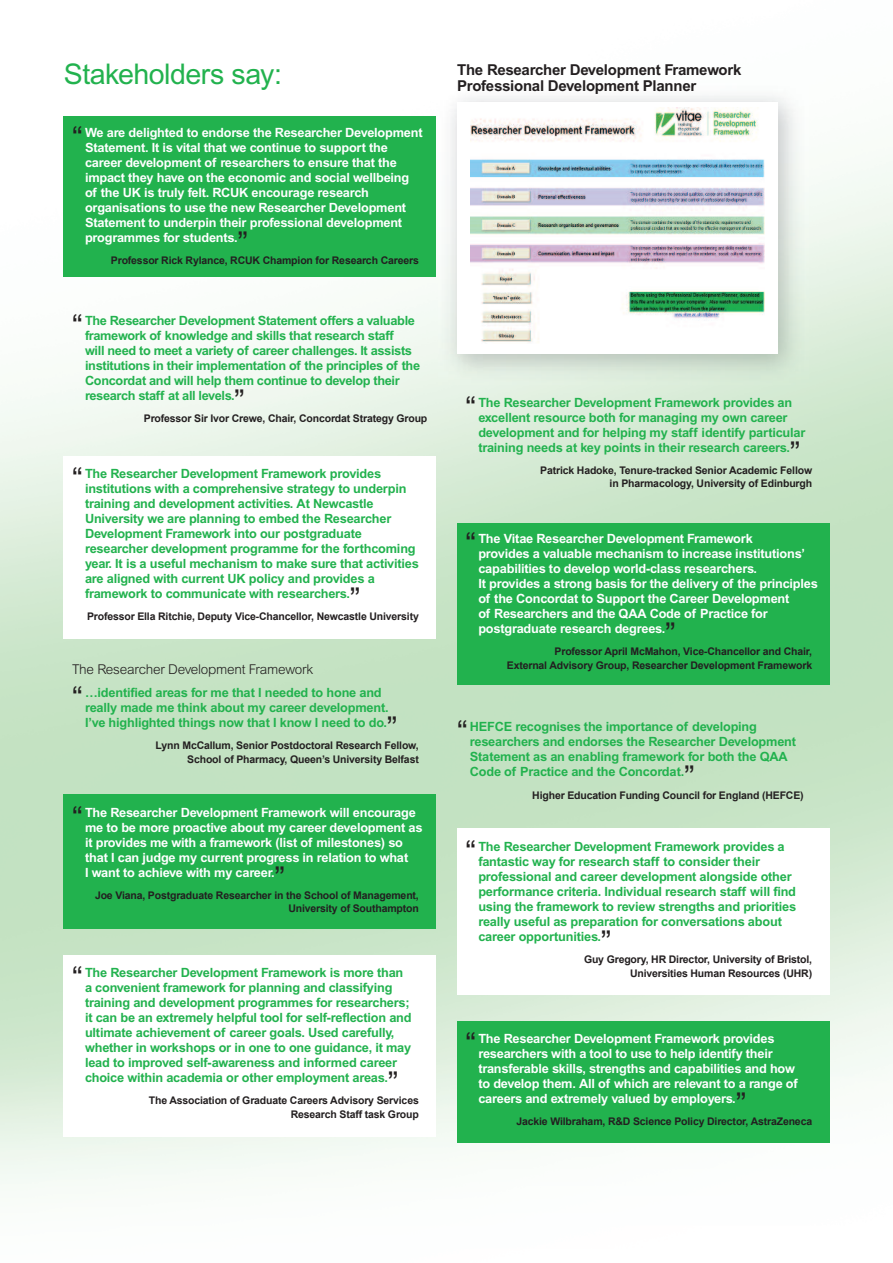
<style>
.page{position:relative;width:893px;height:1263px;background:#fff}
.page>*{position:absolute;margin:0;border:0;box-sizing:border-box;transform-origin:0 0}
.t1{font:31.5px "Arial";color:#231f20}
.t2{font:28.5px "Arial";letter-spacing:-.015em;color:#22b24e}
.t3{font:700 15px/16.5px "Arial";letter-spacing:-.015em;color:#231f20}
.t4{font:300 13.5px "Arial";letter-spacing:-.015em;color:#231f20}
.t5{font:700 12.75px/15px "Arial";letter-spacing:-.015em;color:#22b24e}
.t6{font:700 12.75px/15px "Arial";letter-spacing:-.015em;color:#fff}
.t7{font:700 10.5px/13.5px "Arial";letter-spacing:-.015em;color:#231f20;text-align:right}
</style>
<div class="page">
<img style="left:0;top:116px;width:893px;height:1068px">
<div style="left:64px;top:795px;width:372px;height:134px;background:#22b24e"></div>
<div style="left:457px;top:828px;width:372px;height:166px;background:#fff"></div>
<div style="left:64px;top:116px;width:372px;height:161px;background:#22b24e"></div>
<div style="left:457px;top:1021px;width:372px;height:122px;background:#22b24e"></div>
<img style="left:438px;top:96px;width:371px;height:289px">
<div style="left:457px;top:102px;width:320px;height:251px;background:#fff"></div>
<img style="left:470px;top:107px;width:294px;height:235px">
<div style="left:457px;top:524px;width:372px;height:161px;background:#22b24e"></div>
<div style="left:64px;top:456px;width:372px;height:183px;background:#fff"></div>
<div style="left:64px;top:956px;width:372px;height:181px;background:#fff"></div>
<h2 class="t2" style="left:64px;top:64px;width:220px">Stakeholders say:</h2>
<h1 class="t1" style="left:72px;top:127px;width:12px">“</h1>
<p class="t6" style="left:85px;top:127px;width:339px">We are delighted to endorse the Researcher Development Statement. It is vital that we continue to support the career development of researchers to ensure that the impact they have on the economic and social wellbeing of the UK is truly felt. RCUK encourage research organisations to use the new Researcher Development Statement to underpin their professional development programmes for students.</p>
<h1 class="t1" style="left:237px;top:232px;width:12px">”</h1>
<p class="t7" style="left:111px;top:254px;width:309px">Professor Rick Rylance, RCUK Champion for Research Careers</p>
<h1 class="t1" style="left:72px;top:315px;width:12px">“</h1>
<p class="t5" style="left:85px;top:315px;width:337px">The Researcher Development Statement offers a valuable framework of knowledge and skills that research staff<br>will need to meet a variety of career challenges. It assists institutions in their implementation of the principles of the Concordat and will help them continue to develop their research staff at all levels.</p>
<h1 class="t1" style="left:234px;top:390px;width:12px">”</h1>
<p class="t7" style="left:144px;top:412px;width:285px">Professor Sir Ivor Crewe, Chair, Concordat Strategy Group</p>
<h1 class="t1" style="left:72px;top:468px;width:12px">“</h1>
<p class="t5" style="left:85px;top:467px;width:335px">The Researcher Development Framework provides institutions with a comprehensive strategy to underpin training and development activities. At Newcastle University we are planning to embed the Researcher Development Framework into our postgraduate researcher development programme for the forthcoming year. It is a useful mechanism to make sure that activities are aligned with current UK policy and provides a framework to communicate with researchers.</p>
<h1 class="t1" style="left:350px;top:588px;width:12px">”</h1>
<p class="t7" style="left:87px;top:610px;width:333px">Professor Ella Ritchie, Deputy Vice-Chancellor, Newcastle University</p>
<p class="t4" style="left:72px;top:664px;width:243px">The Researcher Development Framework</p>
<h1 class="t1" style="left:72px;top:687px;width:12px">“</h1>
<p class="t5" style="left:85px;top:686px;width:305px">…identified areas for me that I needed to hone and really made me think about my career development.<br>I’ve highlighted things now that I know I need to do.</p>
<h1 class="t1" style="left:387px;top:717px;width:12px">”</h1>
<p class="t7" style="left:156px;top:739px;width:265px">Lynn McCallum, Senior Postdoctoral Research Fellow,<br>School of Pharmacy, Queen’s University Belfast</p>
<h1 class="t1" style="left:72px;top:806px;width:12px">“</h1>
<p class="t6" style="left:85px;top:806px;width:339px">The Researcher Development Framework will encourage me to be more proactive about my career development as it provides me with a framework (list of milestones) so that I can judge my current progress in relation to what<br>I want to achieve with my career.</p>
<h1 class="t1" style="left:274px;top:866px;width:12px">”</h1>
<p class="t7" style="left:95px;top:888px;width:325px">Joe Viana, Postgraduate Researcher in the School of Management,<br>University of Southampton</p>
<h1 class="t1" style="left:72px;top:966px;width:12px">“</h1>
<p class="t5" style="left:85px;top:966px;width:328px">The Researcher Development Framework is more than a convenient framework for planning and classifying training and development programmes for researchers; it can be an extremely helpful tool for self-reflection and ultimate achievement of career goals. Used carefully, whether in workshops or in one to one guidance, it may lead to improved self-awareness and informed career choice within academia or other employment areas.</p>
<h1 class="t1" style="left:388px;top:1071px;width:12px">”</h1>
<p class="t7" style="left:149px;top:1094px;width:271px">The Association of Graduate Careers Advisory Services<br>Research Staff task Group</p>
<p class="t3" style="left:457px;top:62px;width:286px">The Researcher Development Framework<br>Professional Development Planner</p>
<h1 class="t1" style="left:466px;top:396px;width:12px">“</h1>
<p class="t5" style="left:478px;top:396px;width:328px">The Researcher Development Framework provides an excellent resource both for managing my own career development and for helping my staff identify particular training needs at key points in their research careers.</p>
<h1 class="t1" style="left:790px;top:441px;width:12px">”</h1>
<p class="t7" style="left:540px;top:463px;width:273px">Patrick Hadoke, Tenure-tracked Senior Academic Fellow in Pharmacology, University of Edinburgh</p>
<h1 class="t1" style="left:466px;top:532px;width:12px">“</h1>
<p class="t6" style="left:478px;top:532px;width:341px">The Vitae Researcher Development Framework<br>provides a valuable mechanism to increase institutions’ capabilities to develop world-class researchers.<br>It provides a strong basis for the delivery of the principles of the Concordat to Support the Career Development<br>of Researchers and the QAA Code of Practice for postgraduate research degrees.</p>
<h1 class="t1" style="left:665px;top:622px;width:12px">”</h1>
<p class="t7" style="left:507px;top:645px;width:307px">Professor April McMahon, Vice-Chancellor and Chair,<br>External Advisory Group, Researcher Development Framework</p>
<h1 class="t1" style="left:457px;top:721px;width:12px">“</h1>
<p class="t5" style="left:470px;top:721px;width:328px">HEFCE recognises the importance of developing researchers and endorses the Researcher Development Statement as an enabling framework for both the QAA Code of Practice and the Concordat.</p>
<h1 class="t1" style="left:684px;top:766px;width:12px">”</h1>
<p class="t7" style="left:532px;top:788px;width:273px">Higher Education Funding Council for England (HEFCE)</p>
<h1 class="t1" style="left:466px;top:841px;width:12px">“</h1>
<p class="t5" style="left:478px;top:840px;width:319px">The Researcher Development Framework provides a fantastic way for research staff to consider their professional and career development alongside other performance criteria. Individual research staff will find using the framework to review strengths and priorities really useful as preparation for conversations about career opportunities.</p>
<h1 class="t1" style="left:601px;top:931px;width:12px">”</h1>
<p class="t7" style="left:584px;top:953px;width:230px">Guy Gregory, HR Director, University of Bristol,<br>Universities Human Resources (UHR)</p>
<h1 class="t1" style="left:466px;top:1033px;width:12px">“</h1>
<p class="t6" style="left:478px;top:1033px;width:321px">The Researcher Development Framework provides researchers with a tool to use to help identify their transferable skills, strengths and capabilities and how to develop them. All of which are relevant to a range of careers and extremely valued by employers.</p>
<h1 class="t1" style="left:736px;top:1093px;width:12px">”</h1>
<p class="t7" style="left:516px;top:1115px;width:297px">Jackie Wilbraham, R&amp;D Science Policy Director, AstraZeneca</p>
</div>
